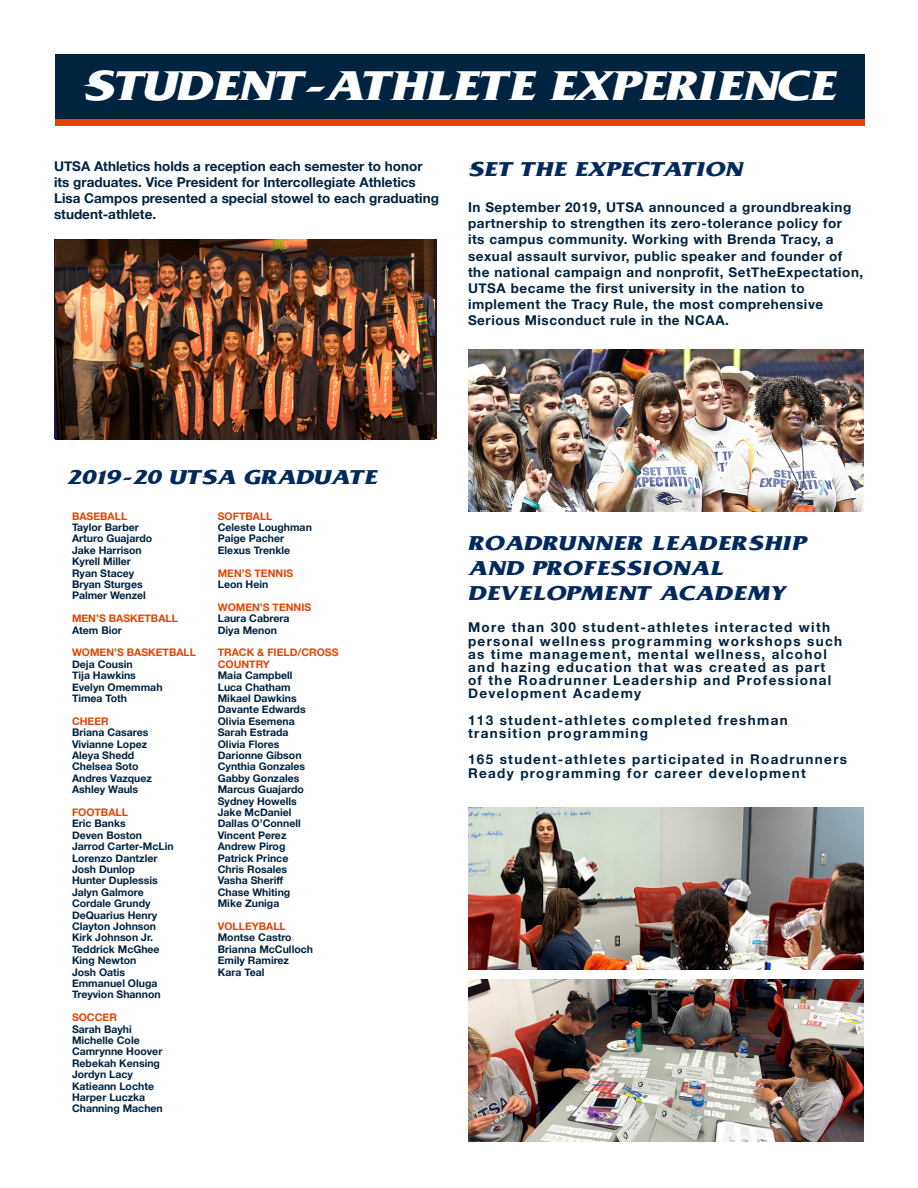
<style>
.page{position:relative;width:918px;height:1188px;background:#fff}
.page>*{position:absolute;margin:0;border:0;box-sizing:border-box;transform-origin:0 0}
.t1{font:700 43.5px "UTSA";letter-spacing:-.025em;color:#fff}
.t2{font:700 21px/25.2px "UTSA";letter-spacing:.02em;color:#00295c}
.t3{font:700 21px "UTSA";color:#00295c}
.t4{font:700 13.5px/13.2px "Helvetica Neue";letter-spacing:.1em;color:#002340}
.t5{font:700 13.5px/16.2px "Helvetica Neue";letter-spacing:.04em;color:#002340}
.t6{font:700 13.5px/16.2px "Helvetica Neue";color:#002340}
.t7{font:700 10.5px "Helvetica Neue";color:#002340}
.t8{font:700 10.5px/11.4px "Helvetica Neue";color:#e14504}
</style>
<div class="page">
<div style="left:56px;top:61px;width:810px;height:64px;background:linear-gradient(to right,#e74300,#e74300)"></div>
<div style="left:56px;top:54px;width:810px;height:64px;background:#002340"></div>
<img style="left:56px;top:239px;width:379px;height:200px">
<img style="left:468px;top:349px;width:396px;height:162px">
<img style="left:468px;top:808px;width:396px;height:162px">
<img style="left:468px;top:979px;width:396px;height:162px">
<p class="t1" style="left:82px;top:60px;width:755px">STUDENT-ATHLETE EXPERIENCE</p>
<p class="t6" style="left:54px;top:158px;width:386px">UTSA Athletics holds a reception each semester to honor its graduates. Vice President for Intercollegiate Athletics Lisa Campos presented a special stowel to each graduating student-athlete.</p>
<p class="t3" style="left:468px;top:157px;width:276px">SET THE EXPECTATION</p>
<p class="t5" style="left:468px;top:200px;width:397px">In September 2019, UTSA announced a groundbreaking partnership to strengthen its zero-tolerance policy for<br>its campus community. Working with Brenda Tracy, a sexual assault survivor, public speaker and founder of the national campaign and nonprofit, SetTheExpectation, UTSA became the first university in the nation to implement the Tracy Rule, the most comprehensive Serious Misconduct rule in the NCAA.</p>
<p class="t3" style="left:67px;top:465px;width:312px">2019-20 UTSA GRADUATE</p>
<p class="t8" style="left:72px;top:510px;width:57px">BASEBALL</p>
<p class="t7" style="left:72px;top:519px;width:68px">Taylor Barber</p>
<p class="t7" style="left:72px;top:530px;width:82px">Arturo Guajardo</p>
<p class="t7" style="left:72px;top:542px;width:71px">Jake Harrison</p>
<p class="t7" style="left:72px;top:553px;width:61px">Kyrell Miller</p>
<p class="t7" style="left:72px;top:565px;width:64px">Ryan Stacey</p>
<p class="t7" style="left:72px;top:576px;width:72px">Bryan Sturges</p>
<p class="t7" style="left:72px;top:587px;width:76px">Palmer Wenzel</p>
<p class="t8" style="left:72px;top:613px;width:107px">MEN’S BASKETBALL</p>
<p class="t7" style="left:72px;top:622px;width:51px">Atem Bior</p>
<p class="t8" style="left:72px;top:647px;width:126px">WOMEN’S BASKETBALL</p>
<p class="t7" style="left:72px;top:656px;width:62px">Deja Cousin</p>
<p class="t7" style="left:72px;top:667px;width:65px">Tija Hawkins</p>
<p class="t7" style="left:72px;top:679px;width:92px">Evelyn Omemmah</p>
<p class="t7" style="left:72px;top:690px;width:57px">Timea Toth</p>
<p class="t8" style="left:72px;top:716px;width:38px">CHEER</p>
<p class="t7" style="left:72px;top:724px;width:78px">Briana Casares</p>
<p class="t7" style="left:72px;top:736px;width:77px">Vivianne Lopez</p>
<p class="t7" style="left:72px;top:747px;width:64px">Aleya Shedd</p>
<p class="t7" style="left:72px;top:758px;width:68px">Chelsea Soto</p>
<p class="t7" style="left:72px;top:770px;width:81px">Andres Vazquez</p>
<p class="t7" style="left:72px;top:781px;width:68px">Ashley Wauls</p>
<p class="t8" style="left:72px;top:807px;width:58px">FOOTBALL</p>
<p class="t7" style="left:72px;top:815px;width:55px">Eric Banks</p>
<p class="t7" style="left:72px;top:827px;width:72px">Deven Boston</p>
<p class="t7" style="left:72px;top:838px;width:103px">Jarrod Carter-McLin</p>
<p class="t7" style="left:72px;top:850px;width:87px">Lorenzo Dantzler</p>
<p class="t7" style="left:72px;top:861px;width:64px">Josh Dunlop</p>
<p class="t7" style="left:72px;top:872px;width:87px">Hunter Duplessis</p>
<p class="t7" style="left:72px;top:884px;width:73px">Jalyn Galmore</p>
<p class="t7" style="left:72px;top:895px;width:80px">Cordale Grundy</p>
<p class="t7" style="left:72px;top:907px;width:87px">DeQuarius Henry</p>
<p class="t7" style="left:72px;top:918px;width:86px">Clayton Johnson</p>
<p class="t7" style="left:72px;top:929px;width:83px">Kirk Johnson Jr.</p>
<p class="t7" style="left:72px;top:941px;width:89px">Teddrick McGhee</p>
<p class="t7" style="left:72px;top:952px;width:66px">King Newton</p>
<p class="t7" style="left:72px;top:964px;width:55px">Josh Oatis</p>
<p class="t7" style="left:72px;top:975px;width:87px">Emmanuel Oluga</p>
<p class="t7" style="left:72px;top:986px;width:90px">Treyvion Shannon</p>
<p class="t8" style="left:72px;top:1012px;width:46px">SOCCER</p>
<p class="t7" style="left:72px;top:1021px;width:61px">Sarah Bayhi</p>
<p class="t7" style="left:72px;top:1032px;width:69px">Michelle Cole</p>
<p class="t7" style="left:72px;top:1043px;width:92px">Camrynne Hoover</p>
<p class="t7" style="left:72px;top:1055px;width:90px">Rebekah Kensing</p>
<p class="t7" style="left:72px;top:1066px;width:62px">Jordyn Lacy</p>
<p class="t7" style="left:72px;top:1078px;width:84px">Katieann Lochte</p>
<p class="t7" style="left:72px;top:1089px;width:75px">Harper Luczka</p>
<p class="t7" style="left:72px;top:1100px;width:92px">Channing Machen</p>
<p class="t8" style="left:218px;top:510px;width:56px">SOFTBALL</p>
<p class="t7" style="left:218px;top:519px;width:96px">Celeste Loughman</p>
<p class="t7" style="left:218px;top:530px;width:68px">Paige Pacher</p>
<p class="t7" style="left:218px;top:542px;width:74px">Elexus Trenkle</p>
<p class="t8" style="left:218px;top:567px;width:77px">MEN’S TENNIS</p>
<p class="t7" style="left:218px;top:576px;width:52px">Leon Hein</p>
<p class="t8" style="left:218px;top:602px;width:95px">WOMEN’S TENNIS</p>
<p class="t7" style="left:218px;top:610px;width:73px">Laura Cabrera</p>
<p class="t7" style="left:218px;top:622px;width:61px">Diya Menon</p>
<p class="t8" style="left:218px;top:647px;width:122px">TRACK &amp; FIELD/CROSS<br>COUNTRY</p>
<p class="t7" style="left:218px;top:667px;width:76px">Maia Campbell</p>
<p class="t7" style="left:218px;top:679px;width:74px">Luca Chatham</p>
<p class="t7" style="left:218px;top:690px;width:80px">Mikael Dawkins</p>
<p class="t7" style="left:218px;top:701px;width:89px">Davante Edwards</p>
<p class="t7" style="left:218px;top:713px;width:78px">Olivia Esemena</p>
<p class="t7" style="left:218px;top:724px;width:72px">Sarah Estrada</p>
<p class="t7" style="left:218px;top:736px;width:63px">Olivia Flores</p>
<p class="t7" style="left:218px;top:747px;width:85px">Darionne Gibson</p>
<p class="t7" style="left:218px;top:758px;width:89px">Cynthia Gonzales</p>
<p class="t7" style="left:218px;top:770px;width:83px">Gabby Gonzales</p>
<p class="t7" style="left:218px;top:781px;width:88px">Marcus Guajardo</p>
<p class="t7" style="left:218px;top:793px;width:81px">Sydney Howells</p>
<p class="t7" style="left:218px;top:804px;width:75px">Jake McDaniel</p>
<p class="t7" style="left:218px;top:815px;width:84px">Dallas O’Connell</p>
<p class="t7" style="left:218px;top:827px;width:70px">Vincent Perez</p>
<p class="t7" style="left:218px;top:838px;width:69px">Andrew Pirog</p>
<p class="t7" style="left:218px;top:850px;width:72px">Patrick Prince</p>
<p class="t7" style="left:218px;top:861px;width:71px">Chris Rosales</p>
<p class="t7" style="left:218px;top:872px;width:67px">Vasha Sheriff</p>
<p class="t7" style="left:218px;top:884px;width:74px">Chase Whiting</p>
<p class="t7" style="left:218px;top:895px;width:63px">Mike Zuniga</p>
<p class="t8" style="left:218px;top:921px;width:70px">VOLLEYBALL</p>
<p class="t7" style="left:218px;top:929px;width:75px">Montse Castro</p>
<p class="t7" style="left:218px;top:941px;width:97px">Brianna McCulloch</p>
<p class="t7" style="left:218px;top:952px;width:73px">Emily Ramirez</p>
<p class="t7" style="left:218px;top:964px;width:48px">Kara Teal</p>
<p class="t2" style="left:468px;top:530px;width:339px">ROADRUNNER LEADERSHIP<br>AND PROFESSIONAL<br>DEVELOPMENT ACADEMY</p>
<p class="t4" style="left:468px;top:621px;width:376px">More than 300 student-athletes interacted with personal wellness programming workshops such as time management, mental wellness, alcohol and hazing education that was created as part of the Roadrunner Leadership and Professional Development Academy</p>
<p class="t4" style="left:468px;top:714px;width:321px">113 student-athletes completed freshman transition programming</p>
<p class="t4" style="left:468px;top:753px;width:381px">165 student-athletes participated in Roadrunners<br>Ready programming for career development</p>
</div>
